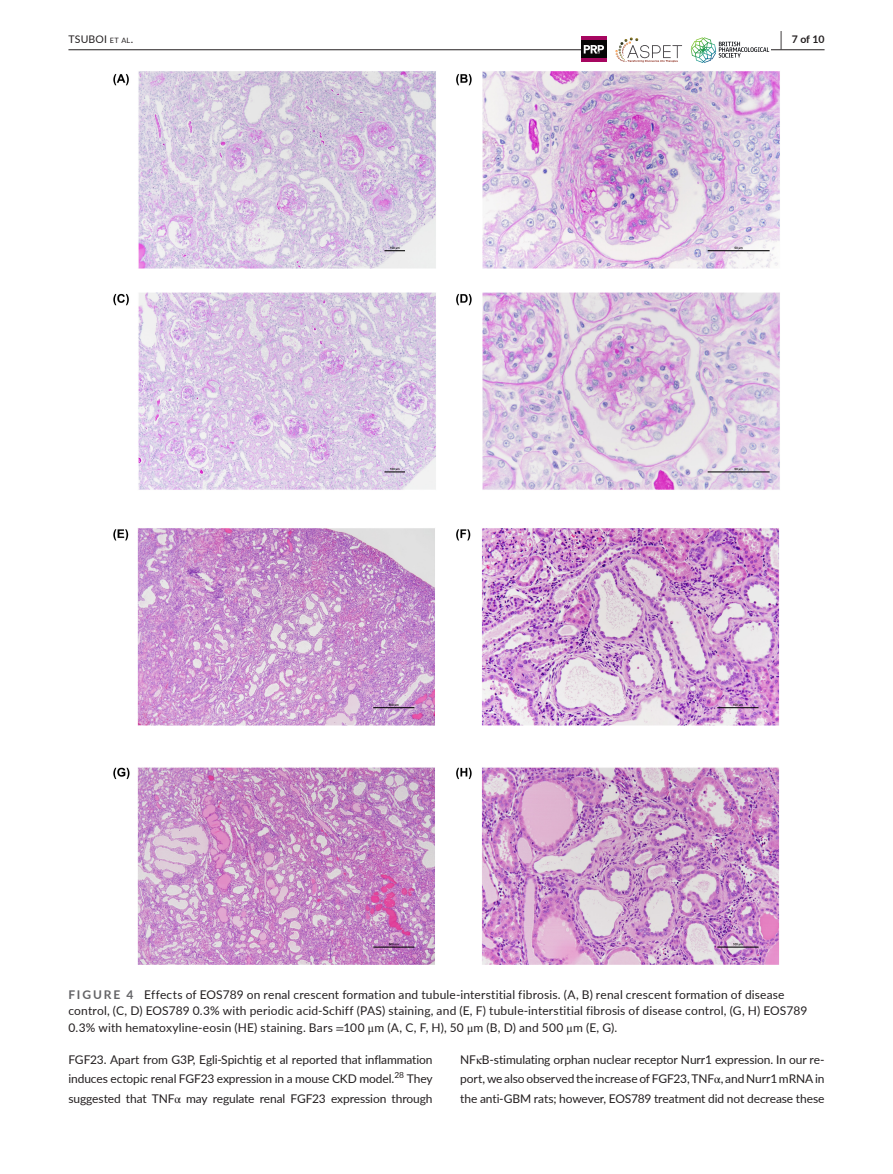
<style>
.page{position:relative;width:893px;height:1174px;background:#fff}
.page>*{position:absolute;margin:0;border:0;box-sizing:border-box;transform-origin:0 0}
.t1{font:12px/19.5px "Lato";letter-spacing:.01em;color:#231f20;text-align:justify}
.t2{font:10.5px "Lato";letter-spacing:.02em;color:#231f20}
.t3{font:700 10.5px "Lato";color:#231f20}
.s1{font-size:7.35px}
.s2{font-size:19.5px}
.s3{font-weight:700;color:#636366}
.s4{font-family:"STIX"}
</style>
<div class="page">
<hr style="left:68px;top:49px;width:756px;height:1px;background:#231f20">
<div style="left:581px;top:36px;width:189px;height:27px;background:#fff"></div>
<div style="left:581px;top:37px;width:26px;height:25px;background:#070606"></div>
<hr style="left:581px;top:37px;width:26px;height:3px;background:#a60660">
<hr style="left:581px;top:59px;width:26px;height:3px;background:#a60660">
<svg style="left:584px;top:45px;width:20px;height:9px"></svg>
<svg style="left:615px;top:37px;width:67px;height:25px"></svg>
<svg style="left:691px;top:37px;width:78px;height:26px"></svg>
<img style="left:113px;top:71px;width:667px;height:894px">
<p class="t2" style="left:68px;top:31px;width:66px">TSUBOI <span class="s1">et al</span>.</p>
<p class="t3" style="left:780px;top:31px;width:46px"><span class="s2">|</span> 7 of 10</p>
<p class="t1" style="left:68px;top:985px;width:740px;line-height:16.5px;text-align:left"><span class="s3">FIGURE 4</span> Effects of EOS789 on renal crescent formation and tubule-interstitial fibrosis. (A, B) renal crescent formation of disease control, (C, D) EOS789 0.3% with periodic acid-Schiff (PAS) staining, and (E, F) tubule-interstitial fibrosis of disease control, (G, H) EOS789<br>0.3% with hematoxyline-eosin (HE) staining. Bars <span class="s4">=</span>100 <span class="s4">μ</span>m (A, C, F, H), 50 <span class="s4">μ</span>m (B, D) and 500 <span class="s4">μ</span>m (E, G).</p>
<p class="t1" style="left:68px;top:1049px;width:366px">FGF23. Apart from G3P, Egli-Spichtig et al reported that inflammation induces ectopic renal FGF23 expression in a mouse CKD model.<sup>28</sup> They suggested that TNF<span class="s4">α</span> may regulate renal FGF23 expression through</p>
<p class="t1" style="left:460px;top:1049px;width:366px">NF<span class="s4">κ</span>B-stimulating orphan nuclear receptor Nurr1 expression. In our re&shy;port, we also observed the increase of FGF23, TNF<span class="s4">α</span>, and Nurr1 mRNA in the anti-GBM rats; however, EOS789 treatment did not decrease these</p>
</div>
